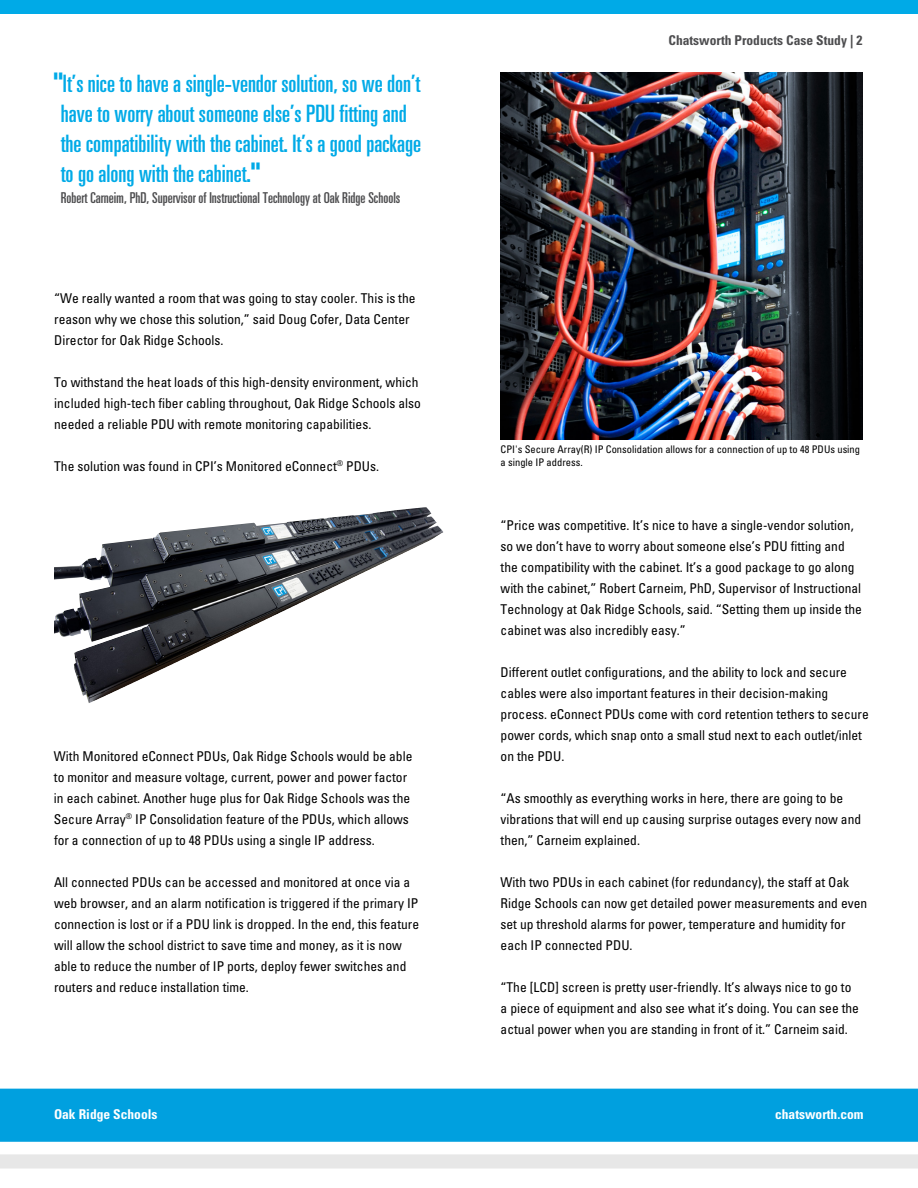
<style>
.page{position:relative;width:918px;height:1188px;background:#fff}
.page>*{position:absolute;margin:0;border:0;box-sizing:border-box;transform-origin:0 0}
.t1{font:ultra-condensed 24px/30px "Univers LT Std";color:#00aae7}
.t2{font:ultra-condensed 15px "Univers LT Std";color:#4d4d4f}
.t3{font:condensed 13.5px/21px "Univers LT Std";color:#000}
.t4{font:700 condensed 13.5px "Univers LT Std";color:#fff}
.t5{font:700 condensed 13.5px "Univers LT Std";color:#4d4d4f}
.t6{font:condensed 10.5px/12.6px "Univers LT Std";color:#000}
.s1{font-weight:700;font-stretch:condensed;font-size:27px}
</style>
<div class="page">
<div style="left:0;top:1089px;width:918px;height:53px;background:#00a0df"></div>
<svg style="left:0;top:1154px;width:918px;height:15px;background:#e8e8e8"></svg>
<div style="left:0;top:0;width:918px;height:14px;background:#00aae7"></div>
<img style="left:54px;top:507px;width:371px;height:135px">
<img style="left:501px;top:73px;width:361px;height:367px">
<h1 class="t1" style="left:54px;top:69px;width:369px"><span class="s1">"</span>It’s nice to have a single-vendor solution, so we don’t have to worry about someone else’s PDU fitting and the compatibility with the cabinet. It’s a good package to go along with the cabinet.<span class="s1">"</span></h1>
<p class="t2" style="left:61px;top:190px;width:341px">Robert Carneim, PhD, Supervisor of Instructional Technology at Oak Ridge Schools</p>
<p class="t3" style="left:54px;top:287px;width:363px">“We really wanted a room that was going to stay cooler. This is the reason why we chose this solution,” said Doug Cofer, Data Center<br>Director for Oak Ridge Schools.</p>
<p class="t3" style="left:54px;top:371px;width:368px">To withstand the heat loads of this high-density environment, which included high-tech fiber cabling throughout, Oak Ridge Schools also needed a reliable PDU with remote monitoring capabilities.</p>
<p class="t3" style="left:54px;top:455px;width:326px">The solution was found in CPI’s Monitored eConnect<sup>®</sup> PDUs.</p>
<p class="t3" style="left:54px;top:745px;width:360px">With Monitored eConnect PDUs, Oak Ridge Schools would be able to monitor and measure voltage, current, power and power factor in each cabinet. Another huge plus for Oak Ridge Schools was the Secure Array<sup>®</sup> IP Consolidation feature of the PDUs, which allows for a connection of up to 48 PDUs using a single IP address.</p>
<p class="t3" style="left:54px;top:871px;width:367px">All connected PDUs can be accessed and monitored at once via a web browser, and an alarm notification is triggered if the primary IP connection is lost or if a PDU link is dropped. In the end, this feature will allow the school district to save time and money, as it is now able to reduce the number of IP ports, deploy fewer switches and routers and reduce installation time.</p>
<p class="t5" style="left:669px;top:32px;width:195px">Chatsworth Products Case Study | 2</p>
<p class="t6" style="left:501px;top:443px;width:361px">CPI's Secure Array(R) IP Consolidation allows for a connection of up to 48 PDUs using a single IP address.</p>
<p class="t3" style="left:501px;top:514px;width:363px">“Price was competitive. It’s nice to have a single-vendor solution, so we don’t have to worry about someone else’s PDU fitting and the compatibility with the cabinet. It’s a good package to go along with the cabinet,” Robert Carneim, PhD, Supervisor of Instructional Technology at Oak Ridge Schools, said. “Setting them up inside the cabinet was also incredibly easy.”</p>
<p class="t3" style="left:501px;top:661px;width:370px">Different outlet configurations, and the ability to lock and secure cables were also important features in their decision-making process. eConnect PDUs come with cord retention tethers to secure power cords, which snap onto a small stud next to each outlet/inlet on the PDU.</p>
<p class="t3" style="left:501px;top:787px;width:362px">“As smoothly as everything works in here, there are going to be vibrations that will end up causing surprise outages every now and then,” Carneim explained.</p>
<p class="t3" style="left:501px;top:871px;width:368px">With two PDUs in each cabinet (for redundancy), the staff at Oak Ridge Schools can now get detailed power measurements and even set up threshold alarms for power, temperature and humidity for each IP connected PDU.</p>
<p class="t3" style="left:501px;top:976px;width:360px">“The [LCD] screen is pretty user-friendly. It’s always nice to go to a piece of equipment and also see what it’s doing. You can see the actual power when you are standing in front of it.” Carneim said.</p>
<p class="t4" style="left:54px;top:1106px;width:105px">Oak Ridge Schools</p>
<p class="t4" style="left:775px;top:1106px;width:90px">chatsworth.com</p>
</div>
